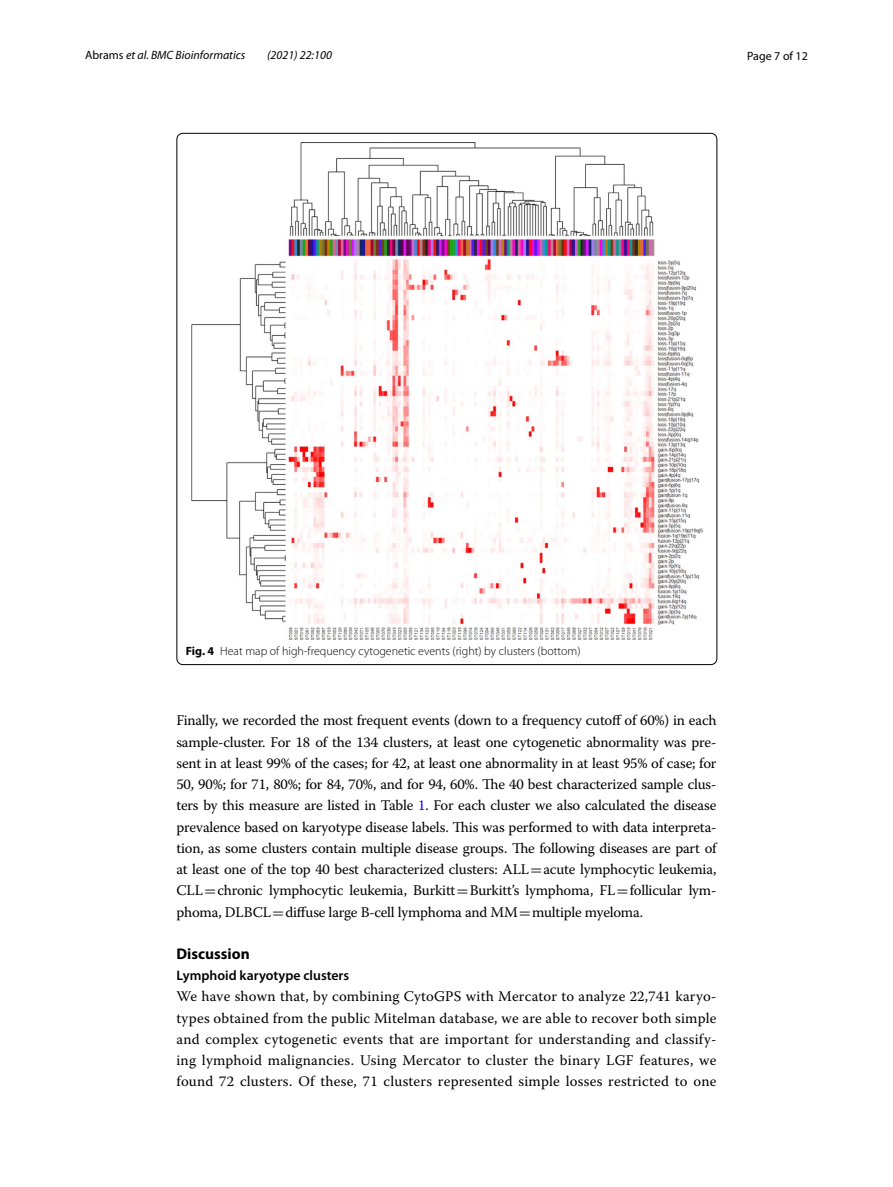
<style>
.page{position:relative;width:893px;height:1187px;background:#fff}
.page>*{position:absolute;margin:0;border:0;box-sizing:border-box;transform-origin:0 0}
.t1{font:700 15.45px "Myriad Pro";color:#000}
.t2{font:14.7px/21.1px "Warnock Pro";letter-spacing:.005em;color:#000;text-align:justify}
.t3{font:600 13.8px "Myriad Pro";color:#000}
.t4{font:300 12px "Myriad Pro";color:#000}
.t5{font:italic 12px "Myriad Pro";color:#000}
.t6{font:12px "Myriad Pro";color:#000}
.s1{font-style:normal}
.s2{font-weight:700}
.s3{color:#00f}
.s4{font-family:"MTSY"}
</style>
<div class="page">
<img style="left:192px;top:142px;width:510px;height:497px">
<p class="t5" style="left:85px;top:48px;width:162px"><span class="s1">Abrams</span> et al. BMC Bioinformatics</p>
<p class="t5" style="left:267px;top:48px;width:66px">(2021) 22:100</p>
<p class="t6" style="left:747px;top:48px;width:62px">Page 7 of 12</p>
<p class="t4" style="left:186px;top:644px;width:396px"><span class="s2">Fig. 4</span> Heat map of high-frequency cytogenetic events (right) by clusters (bottom)</p>
<p class="t2" style="left:176px;top:709px;width:542px">Finally, we recorded the most frequent events (down to a frequency cutoff of 60%) in each sample-cluster. For 18 of the 134 clusters, at least one cytogenetic abnormality was pre&shy;sent in at least 99% of the cases; for 42, at least one abnormality in at least 95% of case; for 50, 90%; for 71, 80%; for 84, 70%, and for 94, 60%. The 40 best characterized sample clus&shy;ters by this measure are listed in Table <span class="s3">1</span>. For each cluster we also calculated the disease prevalence based on karyotype disease labels. This was performed to with data interpreta&shy;tion, as some clusters contain multiple disease groups. The following diseases are part of at least one of the top 40 best characterized clusters: ALL<span class="s4">=</span>acute lymphocytic leukemia, CLL<span class="s4">=</span>chronic lymphocytic leukemia, Burkitt<span class="s4">=</span>Burkitt’s lymphoma, FL<span class="s4">=</span>follicular lym&shy;phoma, DLBCL<span class="s4">=</span>diffuse large B-cell lymphoma and MM<span class="s4">=</span>multiple myeloma.</p>
<p class="t1" style="left:176px;top:943px;width:75px">Discussion</p>
<p class="t3" style="left:176px;top:966px;width:174px">Lymphoid karyotype clusters</p>
<p class="t2" style="left:176px;top:985px;width:542px">We have shown that, by combining CytoGPS with Mercator to analyze 22,741 karyo&shy;types obtained from the public Mitelman database, we are able to recover both simple and complex cytogenetic events that are important for understanding and classify&shy;ing lymphoid malignancies. Using Mercator to cluster the binary LGF features, we found 72 clusters. Of these, 71 clusters represented simple losses restricted to one</p>
</div>
